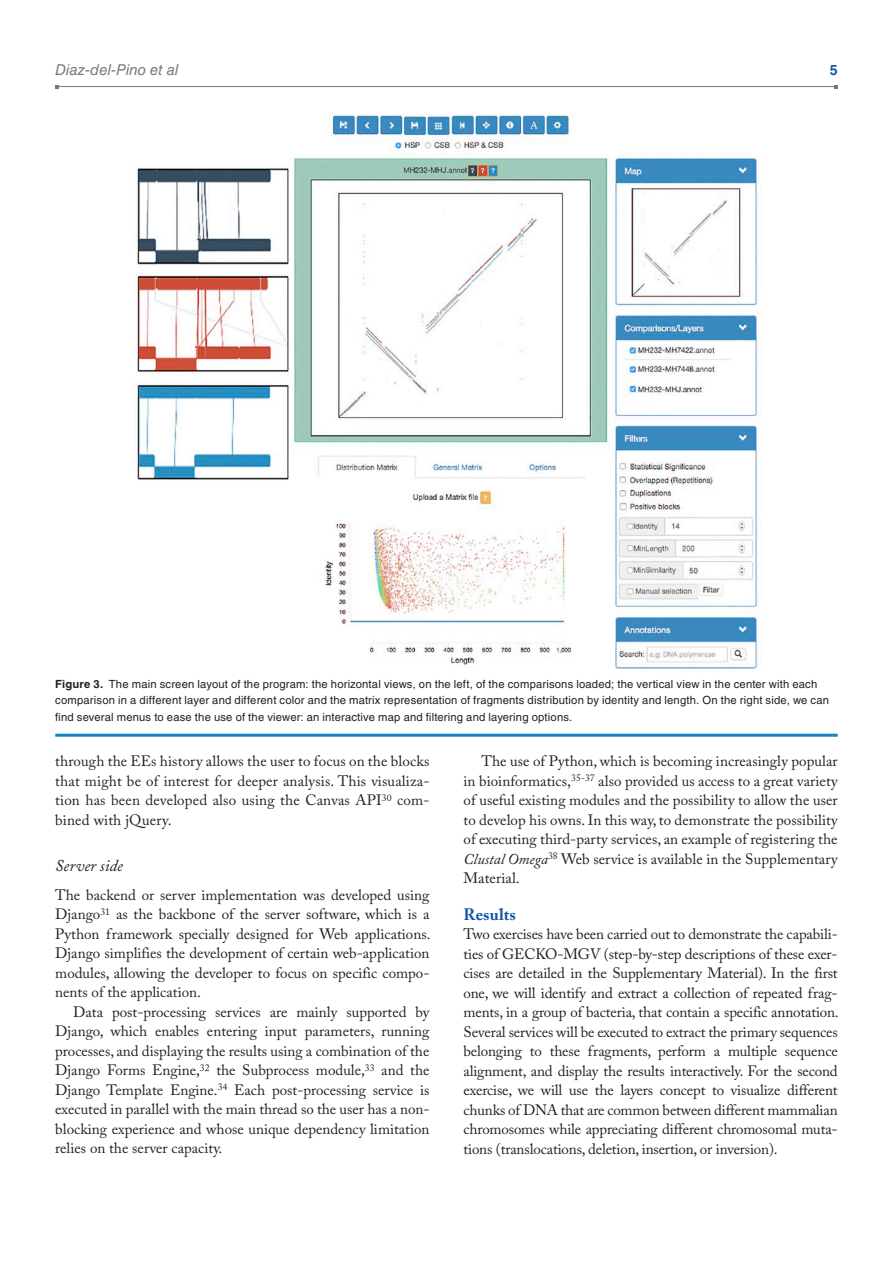
<style>
.page{position:relative;width:893px;height:1263px;background:#fff}
.page>*{position:absolute;margin:0;border:0;box-sizing:border-box;transform-origin:0 0}
.t1{font:italic 16.5px "Adobe Caslon Pro";color:#231f20}
.t2{font:700 16.5px "Adobe Caslon Pro";letter-spacing:.005em;color:#1055a4}
.t3{font:15px/19.5px "Adobe Caslon Pro";color:#231f20;text-align:justify}
.t4{font:italic 15px "Helvetica LT Std";color:#76787b}
.t5{font:700 14.25px "Helvetica LT Std";color:#1055a4}
.t6{font:11.25px/16.5px "Helvetica LT Std";letter-spacing:.015em;color:#231f20}
.s1{font-weight:700}
.s2{font-style:italic}
</style>
<div class="page">
<hr style="left:57px;top:86px;width:779px;height:1px;background:#76787b">
<hr style="left:55px;top:734px;width:783px;height:3px;background:#1582c5">
<img style="left:131px;top:115px;width:629px;height:554px">
<p class="t4" style="left:55px;top:61px;width:125px">Diaz-del-Pino et al</p>
<p class="t5" style="left:830px;top:61px;width:9px">5</p>
<p class="t6" style="left:55px;top:676px;width:775px"><span class="s1">Figure 3.</span> The main screen layout of the program: the horizontal views, on the left, of the comparisons loaded; the vertical view in the center with each comparison in a different layer and different color and the matrix representation of fragments distribution by identity and length. On the right side, we can find several menus to ease the use of the viewer: an interactive map and filtering and layering options.</p>
<p class="t3" style="left:55px;top:751px;width:376px">through the EEs history allows the user to focus on the blocks that might be of interest for deeper analysis. This visualiza&shy;tion has been developed also using the Canvas API<sup>30</sup> com&shy;bined with jQuery.</p>
<p class="t1" style="left:55px;top:856px;width:69px">Server side</p>
<p class="t3" style="left:55px;top:884px;width:377px">The backend or server implementation was developed using Django<sup>31</sup> as the backbone of the server software, which is a Python framework specially designed for Web applications.<br>Django simplifies the development of certain web-application modules, allowing the developer to focus on specific compo&shy;nents of the application.</p>
<p class="t3" style="left:55px;top:1001px;width:376px;text-indent:18px">Data post-processing services are mainly supported by Django, which enables entering input parameters, running processes, and displaying the results using a combination of the Django Forms Engine,<sup>32</sup> the Subprocess module,<sup>33</sup> and the Django Template Engine.<sup>34</sup> Each post-processing service is executed in parallel with the main thread so the user has a non&shy;blocking experience and whose unique dependency limitation relies on the server capacity.</p>
<p class="t3" style="left:463px;top:751px;width:376px;text-indent:18px">The use of Python, which is becoming increasingly popular in bioinformatics,<sup>35-37</sup> also provided us access to a great variety of useful existing modules and the possibility to allow the user to develop his owns. In this way, to demonstrate the possibility of executing third-party services, an example of registering the <span class="s2">Clustal Omega</span><sup>38</sup> Web service is available in the Supplementary Material.</p>
<p class="t2" style="left:463px;top:904px;width:54px">Results</p>
<p class="t3" style="left:463px;top:924px;width:377px">Two exercises have been carried out to demonstrate the capabili&shy;ties of GECKO-MGV (step-by-step descriptions of these exer&shy;cises are detailed in the Supplementary Material). In the first one, we will identify and extract a collection of repeated frag&shy;ments, in a group of bacteria, that contain a specific annotation.<br>Several services will be executed to extract the primary sequences belonging to these fragments, perform a multiple sequence alignment, and display the results interactively. For the second exercise, we will use the layers concept to visualize different chunks of DNA that are common between different mammalian chromosomes while appreciating different chromosomal muta&shy;tions (translocations, deletion, insertion, or inversion).</p>
</div>
